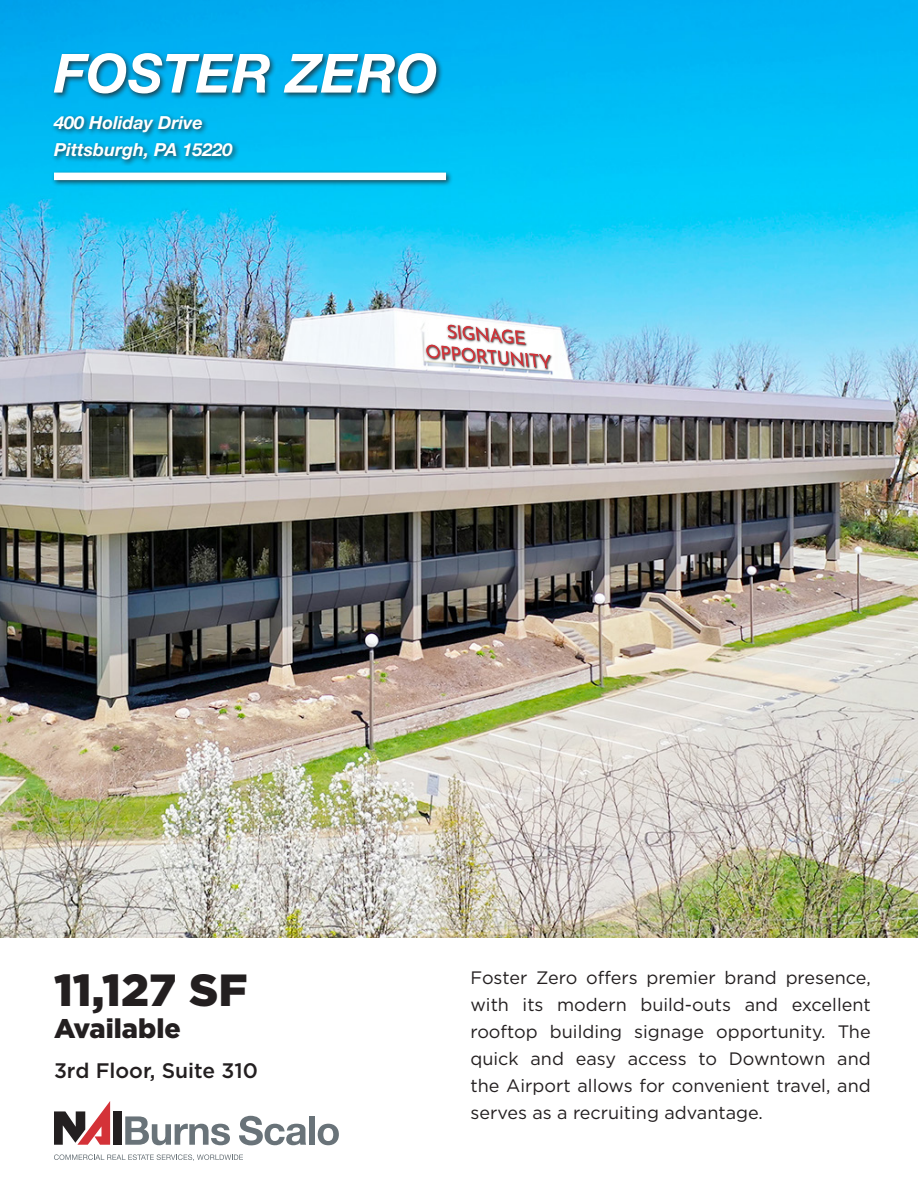
<style>
.page{position:relative;width:918px;height:1188px;background:#fff}
.page>*{position:absolute;margin:0;border:0;box-sizing:border-box;transform-origin:0 0}
.t1{font:italic 700 54px "Helvetica Neue LT Std";color:#fff}
.t2{font:900 45px "Gotham";color:#231f20}
.t3{font:900 27px "Gotham";color:#231f20}
.t4{font:500 21px "Gotham";color:#231f20}
.t5{font:18px/27px "Gotham";color:#231f20;text-align:justify}
.t6{font:italic 700 18px/27px "Helvetica Neue LT Std";color:#fff}
</style>
<div class="page">
<img style="left:0;top:0;width:918px;height:937px">
<div style="left:113px;top:1111px;width:9px;height:34px;background:#231f20"></div>
<svg style="left:54px;top:1101px;width:56px;height:44px"></svg>
<svg style="left:125px;top:1116px;width:105px;height:29px"></svg>
<svg style="left:239px;top:1116px;width:67px;height:29px"></svg>
<div style="left:309px;top:1116px;width:6px;height:29px;background:#697379"></div>
<svg style="left:318px;top:1124px;width:21px;height:21px"></svg>
<svg style="left:54px;top:1154px;width:189px;height:7px"></svg>
<div style="left:51px;top:51px;width:392px;height:115px;background:#231f20;opacity:.75"></div>
<div style="left:51px;top:170px;width:403px;height:17px;background:#231f20;opacity:.75"></div>
<div style="left:54px;top:173px;width:392px;height:7px;background:#fff"></div>
<div style="left:420px;top:318px;width:136px;height:56px;background:#fff;opacity:.75"></div>
<svg style="left:426px;top:324px;width:126px;height:45px"></svg>
<h1 class="t1" style="left:54px;top:40px;width:386px">FOSTER ZERO</h1>
<p class="t6" style="left:54px;top:108px;width:180px">400 Holiday Drive<br>Pittsburgh, PA 15220</p>
<h2 class="t2" style="left:54px;top:959px;width:195px">11,127 SF</h2>
<h3 class="t3" style="left:54px;top:1010px;width:128px">Available</h3>
<p class="t4" style="left:54px;top:1057px;width:206px">3rd Floor, Suite 310</p>
<p class="t5" style="left:470px;top:964px;width:402px">Foster Zero offers premier brand presence, with its modern build-outs and excellent rooftop building signage opportunity. The quick and easy access to Downtown and the Airport allows for convenient travel, and serves as a recruiting advantage.</p>
</div>
